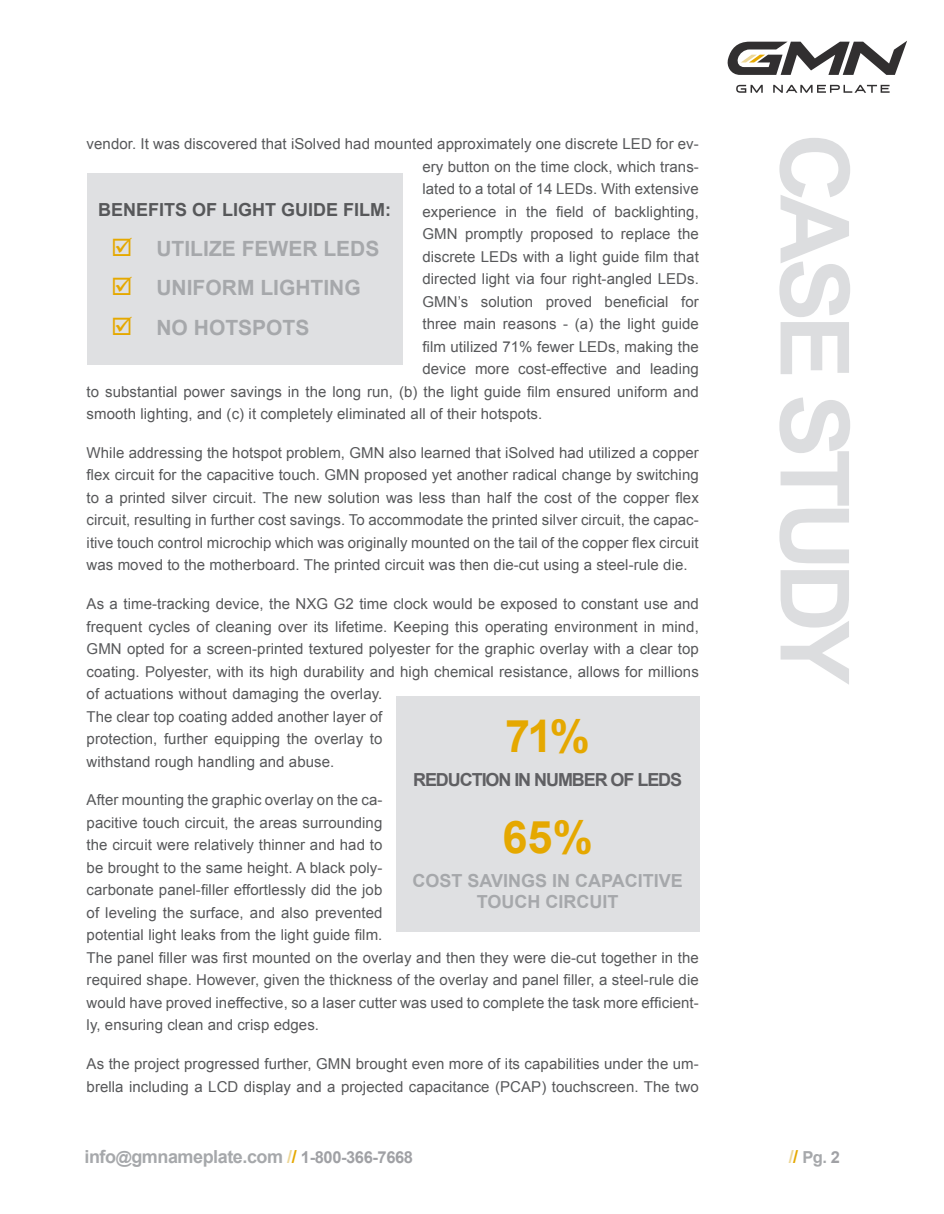
<style>
.page{position:relative;width:944px;height:1214px;background:#fff}
.page>*{position:absolute;margin:0;border:0;box-sizing:border-box;transform-origin:0 0}
.t1{font:700 45px "Arial";color:#e5a800}
.t2{font:700 21px "Arial";color:#a6a8ab}
.t3{font:700 18px "Arial";letter-spacing:-.025em;color:#a6a8ab}
.t4{font:700 18px/21px "Arial";color:#a6a8ab;text-align:center}
.t5{font:700 18px "Arial";color:#57585a}
.t6{font:700 18px "Arial";letter-spacing:-.06em;color:#5f5f62}
.t7{font:700 16.5px "Arial";color:#a6a8ab}
.goals{font:15px/22.5px "Arial";letter-spacing:.005em;color:#57585a}
.s1{color:#e5a800}
.s2{font-size:16.5px}
.s3{color:#edd797}
.s4{font-size:16.5px;color:#a0a1a5}
.s5{font-size:18px;color:#edd797}
.s6{font-size:18px;color:#e5a800}
.s7{color:#a0a1a5}
</style>
<div class="page">
<svg style="left:727px;top:41px;width:180px;height:34px"></svg>
<svg style="left:736px;top:85px;width:26px;height:8px"></svg>
<svg style="left:773px;top:85px;width:116px;height:8px"></svg>
<svg style="left:779px;top:138px;width:71px;height:546px"></svg>
<div style="left:87px;top:173px;width:315px;height:192px;background:#dfe0e2"></div>
<div style="left:396px;top:696px;width:303px;height:235px;background:#dfe0e2"></div>
<p class="goals" style="left:87px;top:133px;width:613px">vendor. It was discovered that iSolved had mounted approximately one discrete LED for ev-</p>
<p class="goals" style="left:422px;top:155px;width:278px">ery button on the time clock, which trans-</p>
<p class="goals" style="left:422px;top:178px;width:278px">lated to a total of 14 LEDs. With extensive</p>
<p class="goals" style="left:422px;top:200px;width:278px">experience in the field of backlighting,</p>
<p class="goals" style="left:422px;top:223px;width:278px">GMN promptly proposed to replace the</p>
<p class="goals" style="left:422px;top:245px;width:278px">discrete LEDs with a light guide film that</p>
<p class="goals" style="left:422px;top:268px;width:278px">directed light via four right-angled LEDs.</p>
<p class="goals" style="left:422px;top:290px;width:278px">GMN’s solution proved beneficial for</p>
<p class="goals" style="left:422px;top:313px;width:278px">three main reasons - (a) the light guide</p>
<p class="goals" style="left:422px;top:335px;width:278px">film utilized 71% fewer LEDs, making the</p>
<p class="goals" style="left:422px;top:358px;width:278px">device more cost-effective and leading</p>
<p class="goals" style="left:87px;top:380px;width:613px">to substantial power savings in the long run, (b) the light guide film ensured uniform and</p>
<p class="goals" style="left:87px;top:403px;width:457px">smooth lighting, and (c) it completely eliminated all of their hotspots.</p>
<p class="goals" style="left:87px;top:441px;width:613px;text-align:justify">While addressing the hotspot problem, GMN also learned that iSolved had utilized a copper flex circuit for the capacitive touch. GMN proposed yet another radical change by switching to a printed silver circuit. The new solution was less than half the cost of the copper flex circuit, resulting in further cost savings. To accommodate the printed silver circuit, the capac&shy;itive touch control microchip which was originally mounted on the tail of the copper flex circuit was moved to the motherboard. The printed circuit was then die-cut using a steel-rule die.</p>
<p class="goals" style="left:87px;top:592px;width:613px">As a time-tracking device, the NXG G2 time clock would be exposed to constant use and frequent cycles of cleaning over its lifetime. Keeping this operating environment in mind, GMN opted for a screen-printed textured polyester for the graphic overlay with a clear top coating. Polyester, with its high durability and high chemical resistance, allows for millions of actuations without damaging the overlay.<br>The clear top coating added another layer of<br>protection, further equipping the overlay to<br>withstand rough handling and abuse.</p>
<p class="goals" style="left:87px;top:789px;width:613px">After mounting the graphic overlay on the ca-<br>pacitive touch circuit, the areas surrounding<br>the circuit were relatively thinner and had to<br>be brought to the same height. A black poly-<br>carbonate panel-filler effortlessly did the job<br>of leveling the surface, and also prevented<br>potential light leaks from the light guide film.<br>The panel filler was first mounted on the overlay and then they were die-cut together in the required shape. However, given the thickness of the overlay and panel filler, a steel-rule die would have proved ineffective, so a laser cutter was used to complete the task more efficient&shy;ly, ensuring clean and crisp edges.</p>
<p class="goals" style="left:87px;top:1052px;width:613px">As the project progressed further, GMN brought even more of its capabilities under the um&shy;brella including a LCD display and a projected capacitance (PCAP) touchscreen. The two</p>
<p class="t5" style="left:98px;top:198px;width:295px">BENEFITS OF LIGHT GUIDE FILM:</p>
<p class="t2" style="left:111px;top:234px;width:270px"><span class="s1">☑</span> UTILIZE FEWER LEDS</p>
<p class="t2" style="left:111px;top:274px;width:251px"><span class="s1">☑</span> UNIFORM LIGHTING</p>
<p class="t2" style="left:111px;top:314px;width:200px"><span class="s1">☑</span> NO HOTSPOTS</p>
<p class="t1" style="left:505px;top:706px;width:86px">71%</p>
<p class="t6" style="left:413px;top:767px;width:270px">REDUCTION IN NUMBER OF LEDS</p>
<p class="t1" style="left:502px;top:807px;width:92px">65%</p>
<p class="t4" style="left:412px;top:870px;width:272px">COST SAVINGS IN CAPACITIVE<br>TOUCH CIRCUIT</p>
<p class="t3" style="left:84px;top:1144px;width:330px">info<span class="s2">@</span>gmnameplate.com <span class="s3">/</span><span class="s1">/</span> <span class="s4">1-800-366-7668</span></p>
<p class="t7" style="left:788px;top:1146px;width:53px"><span class="s5">/</span><span class="s6">/</span> Pg. <span class="s7">2</span></p>
</div>
